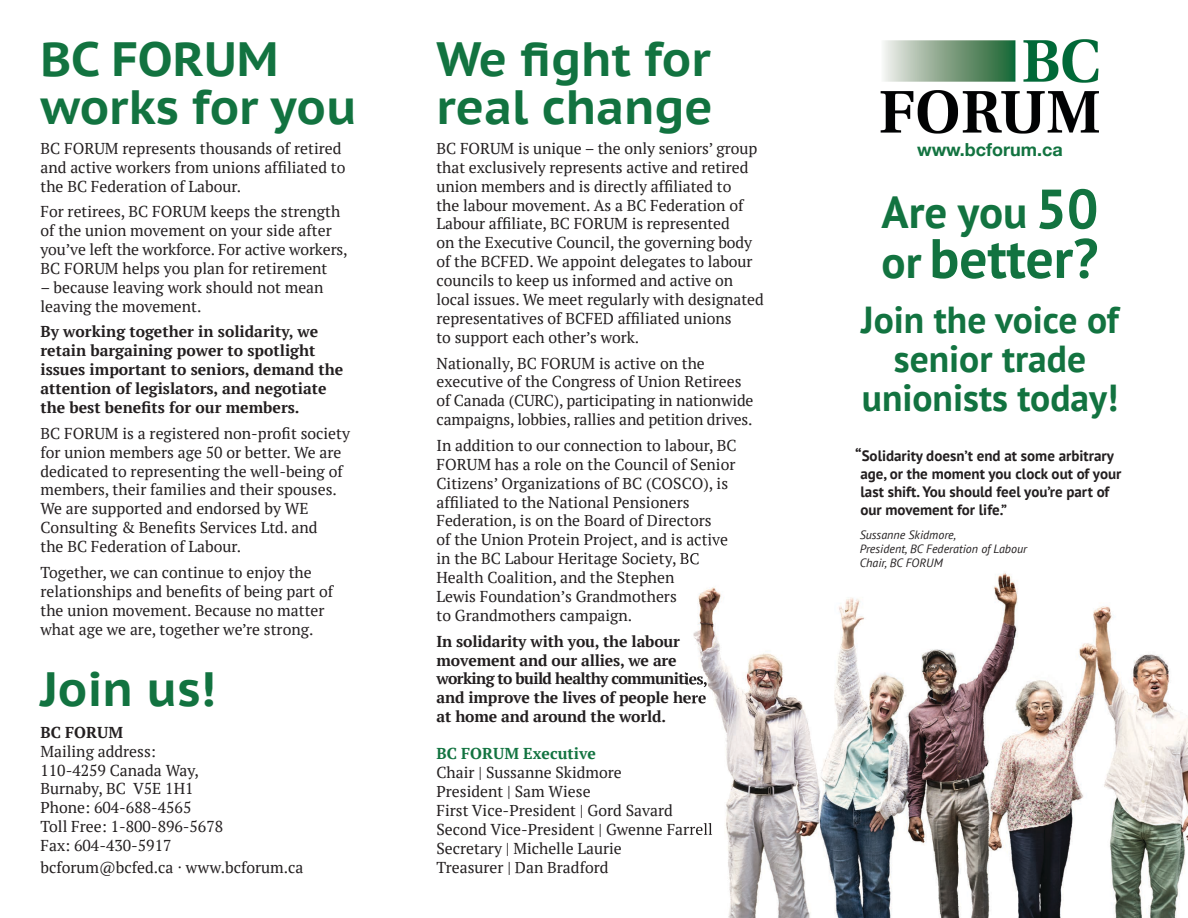
<style>
.page{position:relative;width:1188px;height:918px;background:#fff}
.page>*{position:absolute;margin:0;border:0;box-sizing:border-box;transform-origin:0 0}
.t1{font:700 55.5px "PT Sans";color:#127340}
.t2{font:700 48px/48px "PT Sans Caption";color:#127340}
.t3{font:700 45px "PT Sans";color:#127340}
.t4{font:700 37.5px/39px "PT Sans";color:#127340;text-align:center}
.t5{font:700 18px "Helvetica Neue";color:#127340}
.t6{font:15.75px/18.9px "PT Serif";color:#231f20}
.t7{font:700 15.75px/18.9px "PT Serif";color:#231f20}
.t8{font:700 15.75px "PT Serif";color:#127340}
.t9{font:700 15px/18px "PT Sans";color:#231f20}
.t10{font:italic 12px/14.4px "PT Sans";color:#231f20}
.s1{font-family:"Montserrat";font-weight:300}
.s2{font-size:55.5px}
.s3{font-size:45px}
.s4{font-size:16.5px}
</style>
<div class="page">
<img style="left:880px;top:39px;width:219px;height:95px">
<img style="left:1036px;top:606px;width:152px;height:312px">
<img style="left:957px;top:573px;width:79px;height:345px">
<img style="left:687px;top:587px;width:27px;height:248px">
<img style="left:687px;top:542px;width:41px;height:4px">
<img style="left:687px;top:553px;width:12px;height:12px">
<img style="left:687px;top:673px;width:20px;height:15px">
<img style="left:687px;top:691px;width:19px;height:15px">
<img style="left:687px;top:823px;width:25px;height:12px">
<img style="left:714px;top:587px;width:243px;height:331px">
<h2 class="t2" style="left:40px;top:35px;width:318px">BC FORUM works for you</h2>
<h2 class="t2" style="left:436px;top:35px;width:278px">We fight for real change</h2>
<p class="t6" style="left:40px;top:139px;width:306px">BC FORUM represents thousands of retired and active workers from unions affiliated to the BC Federation of Labour.</p>
<p class="t6" style="left:40px;top:202px;width:309px">For retirees, BC FORUM keeps the strength of the union movement on your side after you’ve left the workforce. For active workers, BC FORUM helps you plan for retirement</p>
<p class="t6" style="left:40px;top:278px;width:285px">– because leaving work should not mean leaving the movement.</p>
<p class="t7" style="left:40px;top:322px;width:304px">By working together in solidarity, we retain bargaining power to spotlight issues important to seniors, demand the attention of legislators, and negotiate the best benefits for our members.</p>
<p class="t6" style="left:40px;top:424px;width:311px">BC FORUM is a registered non-profit society for union members age 50 or better. We are dedicated to representing the well-being of members, their families and their spouses.<br>We are supported and endorsed by WE Consulting &amp; Benefits Services Ltd. and<br>the BC Federation of Labour.</p>
<p class="t6" style="left:40px;top:563px;width:294px">Together, we can continue to enjoy the relationships and benefits of being part of the union movement. Because no matter what age we are, together we’re strong.</p>
<p class="t6" style="left:436px;top:139px;width:329px">BC FORUM is unique – the only seniors’ group that exclusively represents active and retired union members and is directly affiliated to<br>the labour movement. As a BC Federation of Labour affiliate, BC FORUM is represented<br>on the Executive Council, the governing body of the BCFED. We appoint delegates to labour councils to keep us informed and active on local issues. We meet regularly with designated representatives of BCFED affiliated unions<br>to support each other’s work.</p>
<p class="t6" style="left:436px;top:353px;width:319px">Nationally, BC FORUM is active on the executive of the Congress of Union Retirees of Canada (CURC), participating in nationwide campaigns, lobbies, rallies and petition drives.</p>
<p class="t6" style="left:436px;top:436px;width:302px">In addition to our connection to labour, BC FORUM has a role on the Council of Senior Citizens’ Organizations of BC (COSCO), is affiliated to the National Pensioners Federation, is on the Board of Directors<br>of the Union Protein Project, and is active in the BC Labour Heritage Society, BC Health Coalition, and the Stephen<br>Lewis Foundation’s Grandmothers<br>to Grandmothers campaign.</p>
<p class="t7" style="left:436px;top:631px;width:273px">In solidarity with you, the labour movement and our allies, we are working to build healthy communities, and improve the lives of people here at home and around the world.</p>
<h2 class="t2" style="left:40px;top:664px;width:177px">Join us!</h2>
<p class="t7" style="left:40px;top:722px;width:84px">BC FORUM</p>
<p class="t6" style="left:40px;top:741px;width:184px">Mailing address:<br>110-4259 Canada Way,<br>Burnaby, BC V5E 1H1<br>Phone: 604-688-4565<br>Toll Free: 1-800-896-5678<br>Fax: 604-430-5917</p>
<p class="t6" style="left:40px;top:858px;width:264px">bcforum@bcfed.ca <span class="s1">•</span> www.bcforum.ca</p>
<p class="t8" style="left:436px;top:743px;width:161px">BC FORUM Executive</p>
<p class="t6" style="left:436px;top:763px;width:278px">Chair | Sussanne Skidmore<br>President | Sam Wiese<br>First Vice-President | Gord Savard<br>Second Vice-President | Gwenne Farrell<br>Secretary | Michelle Laurie<br>Treasurer | Dan Bradford</p>
<p class="t5" style="left:917px;top:135px;width:147px">www.bcforum.ca</p>
<h3 class="t3" style="left:882px;top:183px;width:218px">Are you <span class="s2">50</span></h3>
<h1 class="t1" style="left:882px;top:222px;width:218px"><span class="s3">or</span> better?</h1>
<h3 class="t4" style="left:861px;top:300px;width:259px">Join the voice of senior trade unionists today!</h3>
<p class="t9" style="left:860px;top:446px;width:263px;text-indent:-5px"><span class="s4">“</span>Solidarity doesn’t end at some arbitrary age, or the moment you clock out of your last shift. You should feel you’re part of our movement for life.”</p>
<p class="t10" style="left:860px;top:527px;width:169px">Sussanne Skidmore,<br>President, BC Federation of Labour<br>Chair, BC FORUM</p>
</div>
